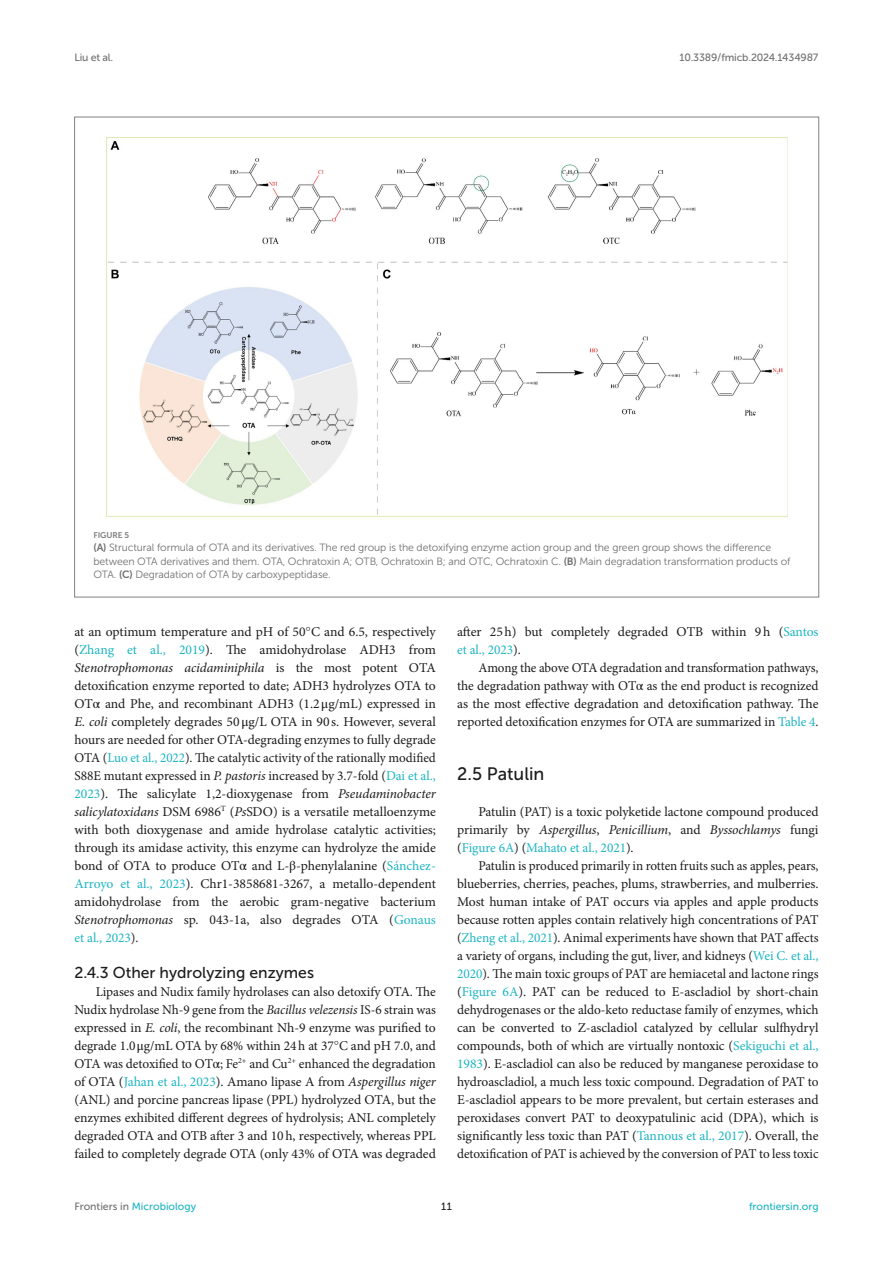
<style>
.page{position:relative;width:893px;height:1263px;background:#fff}
.page>*{position:absolute;margin:0;border:0;box-sizing:border-box;transform-origin:0 0}
.HEAD_2{font:18px "Museo Sans 500";color:#1b1c1b}
.HEAD_3{font:15.75px "Museo Sans 500";color:#1b1c1b}
.TEXT_FLUSH{font:13.5px/18px "Minion Pro";letter-spacing:-.005em;color:#1b1c1b;text-align:justify}
.TEXT{font:13.5px/18px "Minion Pro";letter-spacing:-.005em;color:#1b1c1b;text-align:justify}
.FIG_LEG{font:10.5px/13.5px "Museo Sans 300";letter-spacing:-.01em;color:#706f70}
.t1{font:10.5px "Museo Sans 500";color:#1db5c3}
.t2{font:10.5px "Museo Sans 500";letter-spacing:-.015em;color:#706f70}
.t3{font:10.5px "Museo Sans 500";color:#1b1c1b}
.FIG_HD{font:8.25px "Museo Sans 700";letter-spacing:-.01em;color:#7e7f7f}
.s1{font-family:"Museo Sans 700"}
.s2{font-family:"STIX"}
.s3{color:#1db5c3}
.s4{font-style:italic}
.s5{font-family:"STIX General"}
.s6{color:#706f70}
</style>
<div class="page">
<img style="left:106px;top:137px;width:682px;height:380px">
<p class="t2" style="left:74px;top:51px;width:40px">Liu et al.</p>
<p class="t2" style="left:679px;top:51px;width:141px">10.3389/fmicb.2024.1434987</p>
<p class="FIG_HD" style="left:94px;top:530px;width:37px">FIGURE 5</p>
<p class="FIG_LEG" style="left:94px;top:541px;width:698px"><span class="s1">(A)</span> Structural formula of OTA and its derivatives. The red group is the detoxifying enzyme action group and the green group shows the difference between OTA derivatives and them. OTA, Ochratoxin A; OTB, Ochratoxin B; and OTC, Ochratoxin C. <span class="s1">(B)</span> Main degradation transformation products of<br>OTA. <span class="s1">(C)</span> Degradation of OTA by carboxypeptidase.</p>
<p class="TEXT_FLUSH" style="left:74px;top:623px;width:363px">at an optimum temperature and pH of 50<span class="s2">°</span>C and 6.5, respectively (<span class="s3">Zhang et al., 2019</span>). The amidohydrolase ADH3 from <span class="s4">Stenotrophomonas acidaminiphila</span> is the most potent OTA detoxification enzyme reported to date; ADH3 hydrolyzes OTA to OT<span class="s5">α</span> and Phe, and recombinant ADH3 (1.2<span class="s5">μ</span>g/mL) expressed in <span class="s4">E. coli</span> completely degrades 50<span class="s5">μ</span>g/L OTA in 90 s. However, several hours are needed for other OTA-degrading enzymes to fully degrade OTA (<span class="s3">Luo et al., 2022</span>). The catalytic activity of the rationally modified S88E mutant expressed in <span class="s4">P. pastoris</span> increased by 3.7-fold (<span class="s3">Dai et al., 2023</span>). The salicylate 1,2-dioxygenase from <span class="s4">Pseudaminobacter salicylatoxidans</span> DSM 6986<sup>T</sup> (<span class="s4">Ps</span>SDO) is a versatile metalloenzyme with both dioxygenase and amide hydrolase catalytic activities; through its amidase activity, this enzyme can hydrolyze the amide bond of OTA to produce OT<span class="s5">α</span> and L-<span class="s5">β</span>-phenylalanine (<span class="s3">Sánchez-Arroyo et al., 2023</span>). Chr1-3858681-3267, a metallo-dependent amidohydrolase from the aerobic gram-negative bacterium <span class="s4">Stenotrophomonas</span> sp. 043-1a, also degrades OTA (<span class="s3">Gonaus et al., 2023</span>).</p>
<p class="HEAD_3" style="left:74px;top:964px;width:241px">2.4.3 Other hydrolyzing enzymes</p>
<p class="TEXT_FLUSH" style="left:74px;top:983px;width:363px;text-indent:21px">Lipases and Nudix family hydrolases can also detoxify OTA. The Nudix hydrolase Nh-9 gene from the <span class="s4">Bacillus velezensis</span> IS-6 strain was expressed in <span class="s4">E. coli</span>, the recombinant Nh-9 enzyme was purified to degrade 1.0<span class="s5">μ</span>g/mL OTA by 68% within 24h at 37<span class="s2">°</span>C and pH 7.0, and OTA was detoxified to OT<span class="s5">α</span>; Fe<sup>2+</sup> and Cu<sup>2+</sup> enhanced the degradation of OTA (<span class="s3">Jahan et al., 2023</span>). Amano lipase A from <span class="s4">Aspergillus niger </span>(ANL) and porcine pancreas lipase (PPL) hydrolyzed OTA, but the enzymes exhibited different degrees of hydrolysis; ANL completely degraded OTA and OTB after 3 and 10h, respectively, whereas PPL failed to completely degrade OTA (only 43% of OTA was degraded</p>
<p class="TEXT_FLUSH" style="left:457px;top:623px;width:363px">after 25h) but completely degraded OTB within 9h (<span class="s3">Santos et al., 2023</span>).</p>
<p class="TEXT" style="left:457px;top:659px;width:363px;text-indent:21px">Among the above OTA degradation and transformation pathways, the degradation pathway with OT<span class="s5">α</span> as the end product is recognized as the most effective degradation and detoxification pathway. The reported detoxification enzymes for OTA are summarized in <span class="s3">Table 4</span>.</p>
<p class="HEAD_2" style="left:457px;top:764px;width:89px">2.5 Patulin</p>
<p class="TEXT_FLUSH" style="left:457px;top:803px;width:363px;text-indent:21px">Patulin (PAT) is a toxic polyketide lactone compound produced primarily by <span class="s4">Aspergillus</span>, <span class="s4">Penicillium</span>, and <span class="s4">Byssochlamys</span> fungi (<span class="s3">Figure 6A</span>) (<span class="s3">Mahato et al., 2021</span>).</p>
<p class="TEXT" style="left:457px;top:857px;width:363px;text-indent:21px">Patulin is produced primarily in rotten fruits such as apples, pears, blueberries, cherries, peaches, plums, strawberries, and mulberries.<br>Most human intake of PAT occurs via apples and apple products because rotten apples contain relatively high concentrations of PAT (<span class="s3">Zheng et al., 2021</span>). Animal experiments have shown that PAT affects a variety of organs, including the gut, liver, and kidneys (<span class="s3">Wei C. et al., 2020</span>). The main toxic groups of PAT are hemiacetal and lactone rings (<span class="s3">Figure 6A</span>). PAT can be reduced to E-ascladiol by short-chain dehydrogenases or the aldo-keto reductase family of enzymes, which can be converted to Z-ascladiol catalyzed by cellular sulfhydryl compounds, both of which are virtually nontoxic (<span class="s3">Sekiguchi et al., 1983</span>). E-ascladiol can also be reduced by manganese peroxidase to hydroascladiol, a much less toxic compound. Degradation of PAT to E-ascladiol appears to be more prevalent, but certain esterases and peroxidases convert PAT to deoxypatulinic acid (DPA), which is significantly less toxic than PAT (<span class="s3">Tannous et al., 2017</span>). Overall, the detoxification of PAT is achieved by the conversion of PAT to less toxic</p>
<p class="t1" style="left:74px;top:1200px;width:123px"><span class="s6">Frontiers in</span> Microbiology</p>
<p class="t3" style="left:441px;top:1200px;width:12px">11</p>
<p class="t1" style="left:749px;top:1200px;width:71px">frontiersin.org</p>
</div>
